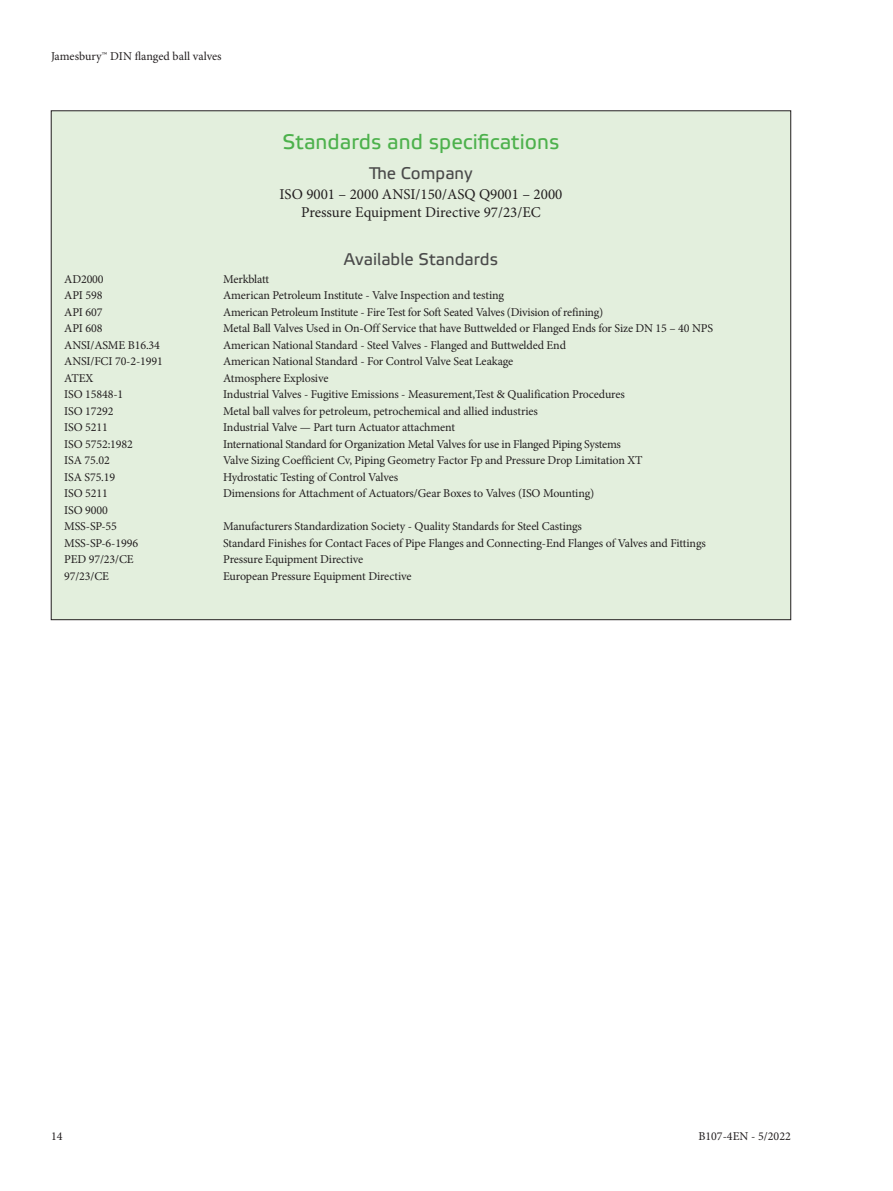
<style>
.page{position:relative;width:893px;height:1191px;background:#fff}
.page>*{position:absolute;margin:0;border:0;box-sizing:border-box;transform-origin:0 0}
.t1{font:21px "Etelka Text Pro";color:#4db14c}
.t2{font:16.8px "Etelka Text Pro";color:#4a4a4a}
.t3{font:15px/18px "Minion Pro";color:#231f20;text-align:center}
.t4{font:12px/16.5px "Minion Pro";letter-spacing:-.015em;color:#231f20}
</style>
<div class="page">
<div style="left:51px;top:111px;width:740px;height:508px;background:#e3efdd"></div>
<p class="t4" style="left:51px;top:48px;width:172px">Jamesbury™ DIN flanged ball valves</p>
<h1 class="t1" style="left:282px;top:131px;width:278px">Standards and specifications</h1>
<h2 class="t2" style="left:369px;top:164px;width:105px">The Company</h2>
<p class="t3" style="left:279px;top:185px;width:284px">ISO 9001 – 2000 ANSI/150/ASQ Q9001 – 2000<br>Pressure Equipment Directive 97/23/EC</p>
<h2 class="t2" style="left:344px;top:250px;width:156px">Available Standards</h2>
<p class="t4" style="left:64px;top:271px;width:41px">AD2000</p>
<p class="t4" style="left:223px;top:271px;width:48px">Merkblatt</p>
<p class="t4" style="left:64px;top:287px;width:40px">API 598</p>
<p class="t4" style="left:223px;top:287px;width:282px">American Petroleum Institute - Valve Inspection and testing</p>
<p class="t4" style="left:64px;top:304px;width:40px">API 607</p>
<p class="t4" style="left:223px;top:304px;width:382px">American Petroleum Institute - Fire Test for Soft Seated Valves (Division of refining)</p>
<p class="t4" style="left:64px;top:320px;width:40px">API 608</p>
<p class="t4" style="left:223px;top:320px;width:492px">Metal Ball Valves Used in On-Off Service that have Buttwelded or Flanged Ends for Size DN 15 – 40 NPS</p>
<p class="t4" style="left:64px;top:337px;width:97px">ANSI/ASME B16.34</p>
<p class="t4" style="left:223px;top:337px;width:344px">American National Standard - Steel Valves - Flanged and Buttwelded End</p>
<p class="t4" style="left:64px;top:353px;width:100px">ANSI/FCI 70-2-1991</p>
<p class="t4" style="left:223px;top:353px;width:292px">American National Standard - For Control Valve Seat Leakage</p>
<p class="t4" style="left:64px;top:370px;width:31px">ATEX</p>
<p class="t4" style="left:223px;top:370px;width:107px">Atmosphere Explosive</p>
<p class="t4" style="left:64px;top:386px;width:61px">ISO 15848-1</p>
<p class="t4" style="left:223px;top:386px;width:403px">Industrial Valves - Fugitive Emissions - Measurement,Test &amp; Qualification Procedures</p>
<p class="t4" style="left:64px;top:403px;width:51px">ISO 17292</p>
<p class="t4" style="left:223px;top:403px;width:316px">Metal ball valves for petroleum, petrochemical and allied industries</p>
<p class="t4" style="left:64px;top:419px;width:45px">ISO 5211</p>
<p class="t4" style="left:223px;top:419px;width:233px">Industrial Valve — Part turn Actuator attachment</p>
<p class="t4" style="left:64px;top:436px;width:70px">ISO 5752:1982</p>
<p class="t4" style="left:223px;top:436px;width:399px">International Standard for Organization Metal Valves for use in Flanged Piping Systems</p>
<p class="t4" style="left:64px;top:452px;width:47px">ISA 75.02</p>
<p class="t4" style="left:223px;top:452px;width:421px">Valve Sizing Coefficient Cv, Piping Geometry Factor Fp and Pressure Drop Limitation XT</p>
<p class="t4" style="left:64px;top:469px;width:53px">ISA S75.19</p>
<p class="t4" style="left:223px;top:469px;width:176px">Hydrostatic Testing of Control Valves</p>
<p class="t4" style="left:64px;top:485px;width:45px">ISO 5211</p>
<p class="t4" style="left:223px;top:485px;width:373px">Dimensions for Attachment of Actuators/Gear Boxes to Valves (ISO Mounting)</p>
<p class="t4" style="left:64px;top:502px;width:54px">ISO 9000<br>MSS-SP-55</p>
<p class="t4" style="left:223px;top:518px;width:360px">Manufacturers Standardization Society - Quality Standards for Steel Castings</p>
<p class="t4" style="left:64px;top:535px;width:75px">MSS-SP-6-1996</p>
<p class="t4" style="left:223px;top:535px;width:484px">Standard Finishes for Contact Faces of Pipe Flanges and Connecting-End Flanges of Valves and Fittings</p>
<p class="t4" style="left:64px;top:551px;width:71px">PED 97/23/CE</p>
<p class="t4" style="left:223px;top:551px;width:142px">Pressure Equipment Directive</p>
<p class="t4" style="left:64px;top:568px;width:46px">97/23/CE</p>
<p class="t4" style="left:223px;top:568px;width:190px">European Pressure Equipment Directive</p>
<p class="t4" style="left:51px;top:1128px;width:13px">14</p>
<p class="t4" style="left:698px;top:1128px;width:94px">B107-4EN - 5/2022</p>
</div>
